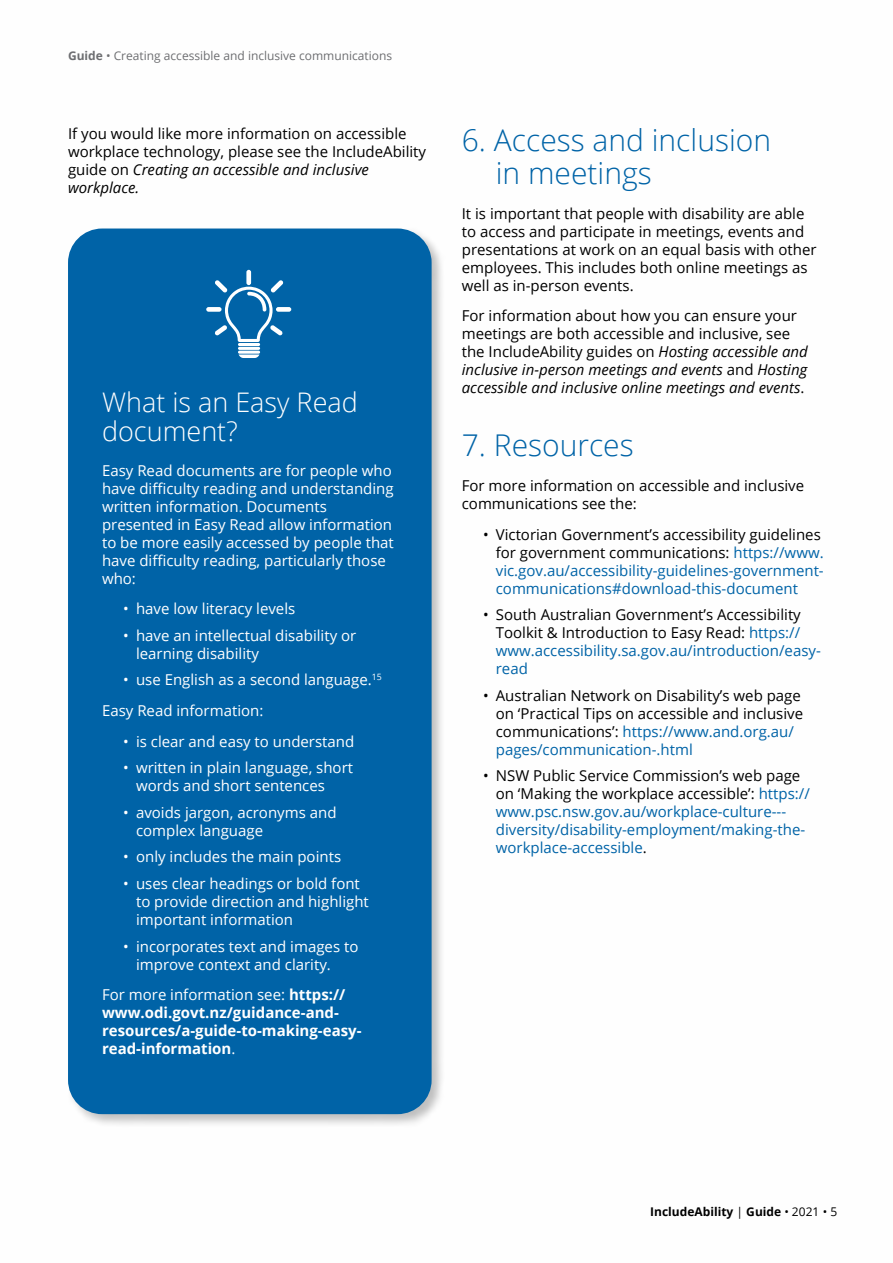
<style>
.page{position:relative;width:893px;height:1263px;background:#fff}
.page>*{position:absolute;margin:0;border:0;box-sizing:border-box;transform-origin:0 0}
.t1{font:300 30px/33px "Open Sans";color:#0063a7}
.Case_Study_Heading_2{font:300 27px/28.5px "Open Sans";color:#fff}
.t2{font:15px/18px "Open Sans";color:#000}
.Normal_White{font:15px/18px "Open Sans";color:#fff}
.t3{font:15px/18px "Open Sans";color:#0063a7}
.Normal_White-2{font:700 15px/18px "Open Sans";color:#fff}
.t4{font:12px "Open Sans";color:#6d6e71}
.t5{font:700 12px "Open Sans";color:#000}
.t6{font:8.7px "Open Sans";color:#fff}
.s1{font-weight:700}
.s2{font-style:italic}
.s3{font-weight:400}
.s4{color:#000}
.s5{color:#0063a7}
</style>
<div class="page">
<div style="left:66px;top:226px;width:380px;height:902px;background:#000;opacity:.25"></div>
<div style="left:68px;top:229px;width:364px;height:885px;background:#0063a7;border-radius:34px"></div>
<div style="left:246px;top:270px;width:5px;height:15px;background:#fff;border-radius:2px"></div>
<div style="left:276px;top:307px;width:15px;height:5px;background:#fff;border-radius:2px"></div>
<div style="left:206px;top:307px;width:16px;height:5px;background:#fff;border-radius:2px"></div>
<svg style="left:239px;top:354px;width:20px;height:4px"></svg>
<hr style="left:238px;top:343px;width:22px;height:3px;background:#fff;border-radius:2px">
<hr style="left:238px;top:347px;width:22px;height:3px;background:#fff;border-radius:2px">
<hr style="left:238px;top:351px;width:22px;height:3px;background:#fff;border-radius:2px">
<svg style="left:215px;top:280px;width:68px;height:62px"></svg>
<p class="t4" style="left:68px;top:48px;width:326px"><span class="s1">Guide</span> • Creating accessible and inclusive communications</p>
<p class="t2" style="left:68px;top:124px;width:360px">If you would like more information on accessible workplace technology, please see the IncludeAbility guide on <span class="s2">Creating an accessible and inclusive workplace.</span></p>
<p class="Case_Study_Heading_2" style="left:102px;top:387px;width:257px">What is an Easy Read document?</p>
<p class="Normal_White" style="left:102px;top:461px;width:293px">Easy Read documents are for people who have difficulty reading and understanding written information. Documents presented in Easy Read allow information to be more easily accessed by people that have difficulty reading, particularly those who:</p>
<p class="Normal_White" style="left:123px;top:600px;width:174px">• have low literacy levels</p>
<p class="Normal_White" style="left:136px;top:626px;width:222px;text-indent:-13px">• have an intellectual disability or learning disability</p>
<p class="Normal_White" style="left:123px;top:671px;width:250px">• use English as a second language.</p>
<p class="t6" style="left:372px;top:671px;width:12px">15</p>
<p class="Normal_White" style="left:102px;top:701px;width:163px">Easy Read information:</p>
<p class="Normal_White" style="left:123px;top:732px;width:232px">• is clear and easy to understand</p>
<p class="Normal_White" style="left:136px;top:759px;width:219px;text-indent:-13px">• written in plain language, short words and short sentences</p>
<p class="Normal_White" style="left:136px;top:803px;width:202px;text-indent:-13px">• avoids jargon, acronyms and complex language</p>
<p class="Normal_White" style="left:123px;top:848px;width:219px">• only includes the main points</p>
<p class="Normal_White" style="left:136px;top:874px;width:234px;text-indent:-13px">• uses clear headings or bold font to provide direction and highlight important information</p>
<p class="Normal_White" style="left:136px;top:937px;width:224px;text-indent:-13px">• incorporates text and images to improve context and clarity.</p>
<p class="Normal_White-2" style="left:102px;top:985px;width:261px"><span class="s3">For more information see:</span> https:// www.odi.govt.nz/guidance-and&shy;resources/a-guide-to-making-easy&shy;read-information<span class="s3">.</span></p>
<p class="t1" style="left:496px;top:122px;width:277px;text-indent:-34px">6. Access and inclusion in meetings</p>
<p class="t2" style="left:462px;top:204px;width:356px">It is important that people with disability are able to access and participate in meetings, events and presentations at work on an equal basis with other employees. This includes both online meetings as well as in-person events.</p>
<p class="t2" style="left:462px;top:306px;width:348px">For information about how you can ensure your meetings are both accessible and inclusive, see the IncludeAbility guides on <span class="s2">Hosting accessible and inclusive in-person meetings and events</span> and <span class="s2">Hosting accessible and inclusive online meetings and events</span>.</p>
<p class="t1" style="left:462px;top:428px;width:173px">7. Resources</p>
<p class="t2" style="left:462px;top:476px;width:344px">For more information on accessible and inclusive communications see the:</p>
<p class="t3" style="left:496px;top:525px;width:329px;text-indent:-13px"><span class="s4">• Victorian Government’s accessibility guidelines for government communications:</span> https://www. vic.gov.au/accessibility-guidelines-government&shy;communications#download-this-document</p>
<p class="t2" style="left:496px;top:605px;width:327px;text-indent:-13px">• South Australian Government’s Accessibility Toolkit &amp; Introduction to Easy Read: <span class="s5">https:// www.accessibility.sa.gov.au/introduction/easy&shy;read</span></p>
<p class="t2" style="left:496px;top:686px;width:309px;text-indent:-13px">• Australian Network on Disability’s web page on ‘Practical Tips on accessible and inclusive communications’: <span class="s5">https://www.and.org.au/ pages/communication-.html</span></p>
<p class="t3" style="left:496px;top:766px;width:316px;text-indent:-13px"><span class="s4">• NSW Public Service Commission’s web page on ‘Making the workplace accessible’:</span> https:// www.psc.nsw.gov.au/workplace-culture--- diversity/disability-employment/making-the&shy;workplace-accessible<span class="s4">.</span></p>
<p class="t5" style="left:650px;top:1203px;width:189px">IncludeAbility <span class="s3">|</span> Guide <span class="s3">• 2021 • 5</span></p>
</div>
